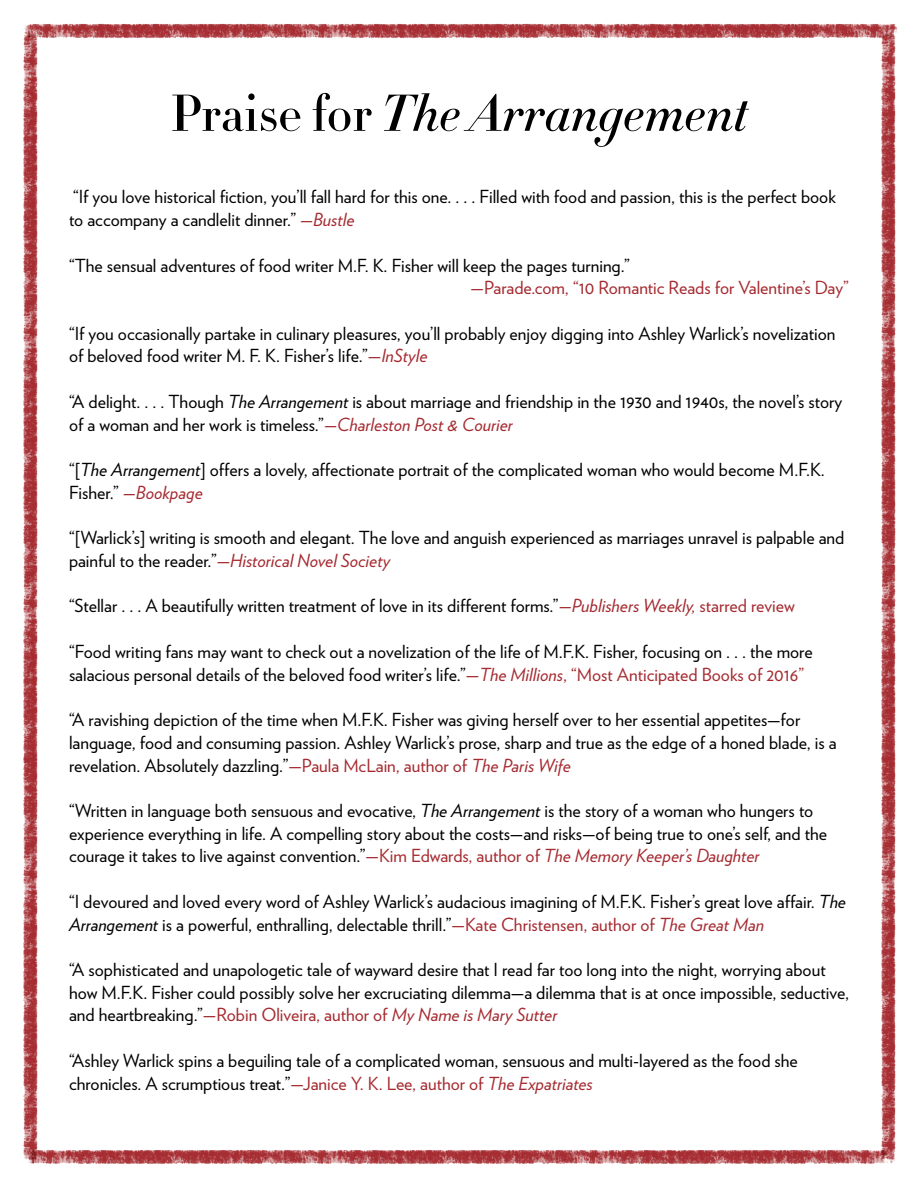
<style>
.page{position:relative;width:918px;height:1188px;background:#fff}
.page>*{position:absolute;margin:0;border:0;box-sizing:border-box;transform-origin:0 0}
.t1{font:italic 500 51px "HTF Didot M16";color:#000}
.t2{font:18px/22.8px "Verlag";color:#000}
.t3{font:18px "Verlag";color:#a52b31}
.s1{font-style:normal}
.s2{font-style:italic;color:#a52b31}
.s3{color:#a52b31}
.s4{font-style:italic}
</style>
<div class="page">
<img style="left:23px;top:87px;width:15px;height:1017px">
<img style="left:881px;top:87px;width:15px;height:1017px">
<img style="left:23px;top:1104px;width:873px;height:60px">
<img style="left:23px;top:23px;width:875px;height:64px">
<p class="t1" style="left:170px;top:75px;width:579px"><span class="s1">Praise for</span> The Arrangement</p>
<p class="t2" style="left:69px;top:186px;width:768px">“If you love historical fiction, you’ll fall hard for this one. . . . Filled with food and passion, this is the perfect book to accompany a candlelit dinner.” <span class="s2">—Bustle</span></p>
<p class="t2" style="left:69px;top:254px;width:563px">“The sensual adventures of food writer M.F. K. Fisher will keep the pages turning.”</p>
<p class="t3" style="left:471px;top:277px;width:380px">—Parade.com, “10 Romantic Reads for Valentine’s Day”</p>
<p class="t2" style="left:69px;top:322px;width:768px">“If you occasionally partake in culinary pleasures, you’ll probably enjoy digging into Ashley Warlick’s novelization of beloved food writer M. F. K. Fisher’s life.”<span class="s3">—</span><span class="s2">InStyle</span></p>
<p class="t2" style="left:69px;top:390px;width:775px">“A delight. . . . Though <span class="s4">The Arrangement</span> is about marriage and friendship in the 1930 and 1940s, the novel’s story of a woman and her work is timeless.”<span class="s2">—Charleston Post &amp; Courier</span></p>
<p class="t2" style="left:69px;top:458px;width:757px">“[<span class="s4">The Arrangement</span>] offers a lovely, affectionate portrait of the complicated woman who would become M.F.K.<br>Fisher.” <span class="s2">—Bookpage</span></p>
<p class="t2" style="left:69px;top:526px;width:777px">“[Warlick’s] writing is smooth and elegant. The love and anguish experienced as marriages unravel is palpable and painful to the reader.”<span class="s3">—</span><span class="s2">Historical Novel Society</span></p>
<p class="t2" style="left:69px;top:595px;width:727px">“Stellar . . . A beautifully written treatment of love in its different forms.”<span class="s2">—Publishers Weekly,</span> <span class="s3">starred review</span></p>
<p class="t2" style="left:69px;top:640px;width:745px">“Food writing fans may want to check out a novelization of the life of M.F.K. Fisher, focusing on . . . the more salacious personal details of the beloved food writer’s life.”<span class="s3">—</span><span class="s2">The Millions</span><span class="s3">, “Most Anticipated Books of 2016”</span></p>
<p class="t2" style="left:69px;top:708px;width:769px">“A ravishing depiction of the time when M.F.K. Fisher was giving herself over to her essential appetites—for language, food and consuming passion. Ashley Warlick’s prose, sharp and true as the edge of a honed blade, is a revelation. Absolutely dazzling.”<span class="s3">—Paula McLain, author of</span> <span class="s2">The Paris Wife</span></p>
<p class="t2" style="left:69px;top:799px;width:760px">“Written in language both sensuous and evocative, <span class="s4">The Arrangement</span> is the story of a woman who hungers to experience everything in life. A compelling story about the costs—and risks—of being true to one’s self, and the courage it takes to live against convention.”<span class="s3">—Kim Edwards, author of</span> <span class="s2">The Memory Keeper’s Daughter</span></p>
<p class="t2" style="left:69px;top:890px;width:779px">“I devoured and loved every word of Ashley Warlick’s audacious imagining of M.F.K. Fisher’s great love affair. <span class="s4">The<br>Arrangement</span> is a powerful, enthralling, delectable thrill.”<span class="s3">—Kate Christensen, author of</span> <span class="s2">The Great Man</span></p>
<p class="t2" style="left:69px;top:958px;width:782px">“A sophisticated and unapologetic tale of wayward desire that I read far too long into the night, worrying about how M.F.K. Fisher could possibly solve her excruciating dilemma—a dilemma that is at once impossible, seductive, and heartbreaking.”<span class="s3">—Robin Oliveira, author of</span> <span class="s2">My Name is Mary Sutter</span></p>
<p class="t2" style="left:69px;top:1049px;width:730px">“Ashley Warlick spins a beguiling tale of a complicated woman, sensuous and multi-layered as the food she chronicles. A scrumptious treat.”<span class="s3">—Janice Y. K. Lee, author of</span> <span class="s2">The Expatriates</span></p>
</div>
